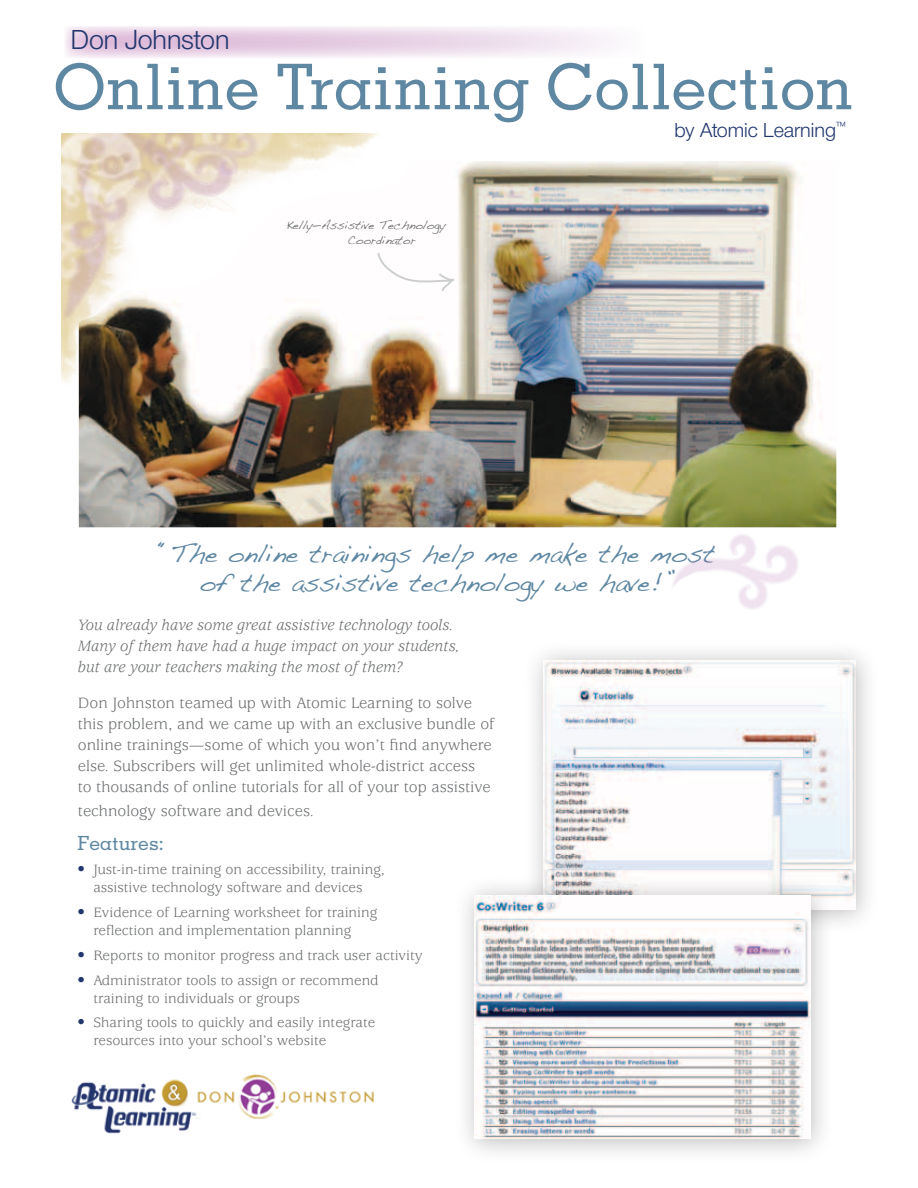
<style>
.page{position:relative;width:918px;height:1188px;background:#fff}
.page>*{position:absolute;margin:0;border:0;box-sizing:border-box;transform-origin:0 0}
.t1{font:500 63px "Memphis";color:#5e87a2}
.t2{font:28.5px "Nimbus San Nov D";color:#21366d}
.t3{font:25.5px/28.5px "Handwriting Dakota";color:#5e87a2;text-align:center}
.t4{font:21px "Nimbus San Nov D";color:#21366d}
.t5{font:500 19.5px "Memphis";color:#5e87a2}
.t6{font:16.5px/21px "Usherwood";color:#6d6f71}
.t7{font:italic 16.5px/21px "Usherwood";color:#6d6f71}
.t8{font:15px/18px "Usherwood";color:#6d6f71}
.t9{font:12.3px "Nimbus San Nov D";color:#21366d}
.t10{font:12px/14.4px "Handwriting Dakota";color:#6d6f71}
.s1{color:#21366d}
</style>
<div class="page">
<img style="left:79px;top:161px;width:757px;height:366px">
<img style="left:71px;top:1074px;width:303px;height:60px">
<div style="left:521px;top:639px;width:358px;height:295px;background:#231f20;opacity:.3"></div>
<img style="left:544px;top:660px;width:312px;height:250px">
<img style="left:646px;top:482px;width:178px;height:177px">
<img style="left:61px;top:134px;width:339px;height:254px">
<div style="left:452px;top:874px;width:381px;height:289px;background:#231f20;opacity:.3"></div>
<img style="left:475px;top:896px;width:335px;height:243px">
<svg style="left:377px;top:251px;width:81px;height:42px"></svg>
<svg style="left:65px;top:26px;width:546px;height:32px"></svg>
<h2 class="t2" style="left:71px;top:23px;width:160px">Don Johnston</h2>
<h1 class="t1" style="left:53px;top:48px;width:802px">Online Training Collection</h1>
<p class="t9" style="left:836px;top:119px;width:11px">™</p>
<h3 class="t4" style="left:675px;top:118px;width:163px">by Atomic Learning</h3>
<p class="t10" style="left:347px;top:218px;width:100px;text-indent:-61px">Kelly—Assistive Technology<br>Coordinator</p>
<h3 class="t3" style="left:159px;top:539px;width:557px">“The online trainings help me make the most of the assistive technology we have!”</h3>
<p class="t7" style="left:78px;top:615px;width:383px">You already have some great assistive technology tools.<br>Many of them have had a huge impact on your students, but are your teachers making the most of them?</p>
<p class="t6" style="left:78px;top:693px;width:418px">Don Johnston teamed up with Atomic Learning to solve this problem, and we came up with an exclusive bundle of online trainings—some of which you won’t find anywhere else. Subscribers will get unlimited whole-district access<br>to thousands of online tutorials for all of your top assistive</p>
<p class="t6" style="left:78px;top:801px;width:238px">technology software and devices.</p>
<h3 class="t5" style="left:78px;top:831px;width:88px">Features:</h3>
<p class="t8" style="left:78px;top:861px;width:309px;text-align:center"><span class="s1">•</span> Just-in-time training on accessibility, training, assistive technology software and devices</p>
<p class="t8" style="left:93px;top:904px;width:285px;text-indent:-16px"><span class="s1">•</span> Evidence of Learning worksheet for training reflection and implementation planning</p>
<p class="t8" style="left:78px;top:947px;width:347px"><span class="s1">•</span> Reports to monitor progress and track user activity</p>
<p class="t8" style="left:93px;top:971px;width:287px;text-indent:-16px"><span class="s1">•</span> Administrator tools to assign or recommend training to individuals or groups</p>
<p class="t8" style="left:93px;top:1014px;width:283px;text-indent:-16px"><span class="s1">•</span> Sharing tools to quickly and easily integrate resources into your school’s website</p>
</div>
